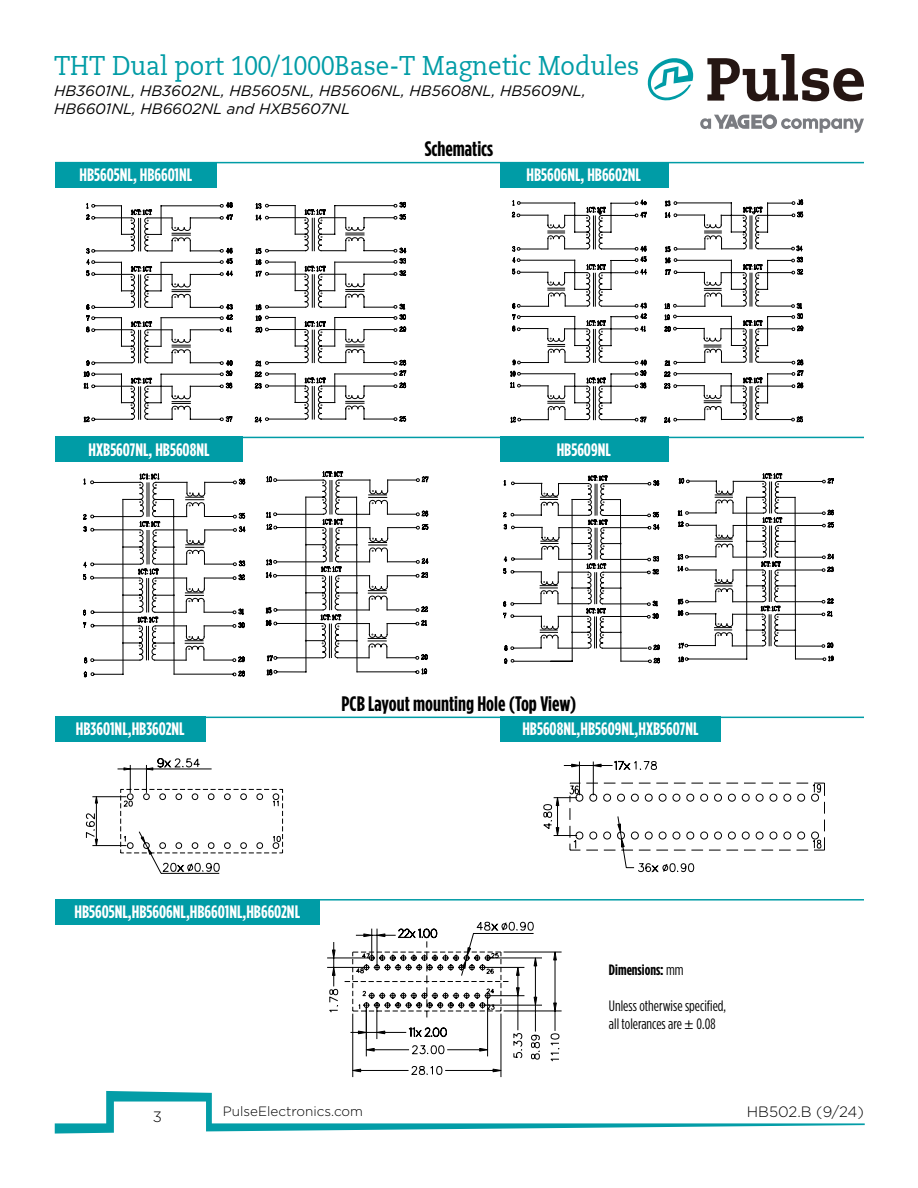
<style>
.page{position:relative;width:918px;height:1188px;background:#fff}
.page>*{position:absolute;margin:0;border:0;box-sizing:border-box;transform-origin:0 0}
.t1{font:27px "Caecilia LT";color:#009ca6;scale:.9 1}
.t2{font:700 21px "Gotham Condensed";color:#000}
.t3{font:700 18px "Gotham Condensed";color:#fff}
.t4{font:italic 15px/18px "Gotham";color:#000}
.t5{font:15px/18px "Gotham Condensed";color:#000}
.t6{font:300 15px "Gotham";color:#000}
.t7{font:700 15px "Gotham Condensed";color:#000}
.t8{font:300 13.5px "Gotham";color:#000}
.t9{font:100 12px "i Ciel Gotham";letter-spacing:.01em;color:#000;scale:.86 1}
.t10{font:100 12px "i Ciel Gotham";letter-spacing:.01em;color:#000}
.t11{font:100 11.85px "i Ciel Gotham";color:#000}
.t12{font:100 11.4px "i Ciel Gotham";color:#000}
.s1{font-weight:400}
.s2{font-family:"Myriad Pro"}
</style>
<div class="page">
<svg style="left:55px;top:1091px;width:810px;height:43px"></svg>
<svg style="left:700px;top:114px;width:164px;height:19px"></svg>
<svg style="left:707px;top:54px;width:157px;height:47px"></svg>
<svg style="left:648px;top:58px;width:45px;height:43px"></svg>
<svg style="left:84px;top:202px;width:273px;height:220px"></svg>
<svg style="left:357px;top:201px;width:50px;height:221px"></svg>
<svg style="left:767px;top:200px;width:36px;height:222px"></svg>
<svg style="left:503px;top:203px;width:289px;height:259px"></svg>
<svg style="left:504px;top:659px;width:244px;height:5px"></svg>
<svg style="left:762px;top:473px;width:72px;height:186px"></svg>
<svg style="left:503px;top:478px;width:320px;height:181px"></svg>
<svg style="left:84px;top:475px;width:188px;height:202px"></svg>
<svg style="left:266px;top:471px;width:163px;height:201px"></svg>
<svg style="left:93px;top:480px;width:334px;height:195px"></svg>
<div style="left:55px;top:162px;width:162px;height:25px;background:#009ca6"></div>
<div style="left:55px;top:437px;width:188px;height:25px;background:#009ca6"></div>
<div style="left:55px;top:717px;width:151px;height:25px;background:#009ca6"></div>
<div style="left:55px;top:899px;width:264px;height:25px;background:#009ca6"></div>
<div style="left:500px;top:162px;width:168px;height:25px;background:#009ca6"></div>
<div style="left:500px;top:437px;width:168px;height:25px;background:#009ca6"></div>
<div style="left:500px;top:717px;width:221px;height:25px;background:#009ca6"></div>
<hr style="left:55px;top:162px;width:809px;height:1px;background:#009ca6">
<hr style="left:55px;top:437px;width:809px;height:1px;background:#009ca6">
<hr style="left:55px;top:717px;width:809px;height:1px;background:#009ca6">
<hr style="left:55px;top:899px;width:809px;height:2px;background:#009ca6">
<svg style="left:86px;top:758px;width:197px;height:116px"></svg>
<svg style="left:543px;top:761px;width:282px;height:111px"></svg>
<svg style="left:327px;top:922px;width:235px;height:156px"></svg>
<h1 class="t1" style="left:54px;top:50px;width:652px">THT Dual port 100/1000Base-T Magnetic Modules</h1>
<p class="t4" style="left:54px;top:82px;width:533px">HB3601NL, HB3602NL, HB5605NL, HB5606NL, HB5608NL, HB5609NL,<br>HB6601NL, HB6602NL and HXB5607NL</p>
<p class="t3" style="left:80px;top:164px;width:114px">HB5605NL, HB6601NL</p>
<p class="t2" style="left:425px;top:137px;width:70px">Schematics</p>
<p class="t3" style="left:526px;top:164px;width:116px">HB5606NL, HB6602NL</p>
<p class="t3" style="left:89px;top:439px;width:122px">HXB5607NL, HB5608NL</p>
<p class="t3" style="left:557px;top:439px;width:56px">HB5609NL</p>
<p class="t2" style="left:342px;top:691px;width:236px">PCB Layout mounting Hole (Top View)</p>
<p class="t3" style="left:76px;top:719px;width:110px">HB3601NL,HB3602NL</p>
<p class="t3" style="left:522px;top:719px;width:178px">HB5608NL,HB5609NL,HXB5607NL</p>
<p class="t11" style="left:157px;top:755px;width:15px">9x</p>
<p class="t12" style="left:614px;top:758px;width:17px">17x</p>
<p class="t11" style="left:177px;top:859px;width:8px">x</p>
<p class="t12" style="left:652px;top:860px;width:8px">x</p>
<p class="t3" style="left:74px;top:901px;width:227px">HB5605NL,HB5606NL,HB6601NL,HB6602NL</p>
<p class="t9" style="left:398px;top:925px;width:47px">22x 1.00</p>
<p class="t10" style="left:491px;top:918px;width:8px">x</p>
<p class="t9" style="left:409px;top:1024px;width:46px">11x 2.00</p>
<p class="t7" style="left:609px;top:961px;width:76px">Dimensions: <span class="s1">mm</span></p>
<p class="t5" style="left:609px;top:997px;width:119px">Unless otherwise specified, all tolerances are <span class="s2">±</span> 0.08</p>
<p class="t6" style="left:153px;top:1107px;width:11px">3</p>
<p class="t6" style="left:747px;top:1103px;width:119px">HB502.B (9/24)</p>
<p class="t8" style="left:223px;top:1103px;width:142px">PulseElectronics.com</p>
</div>
